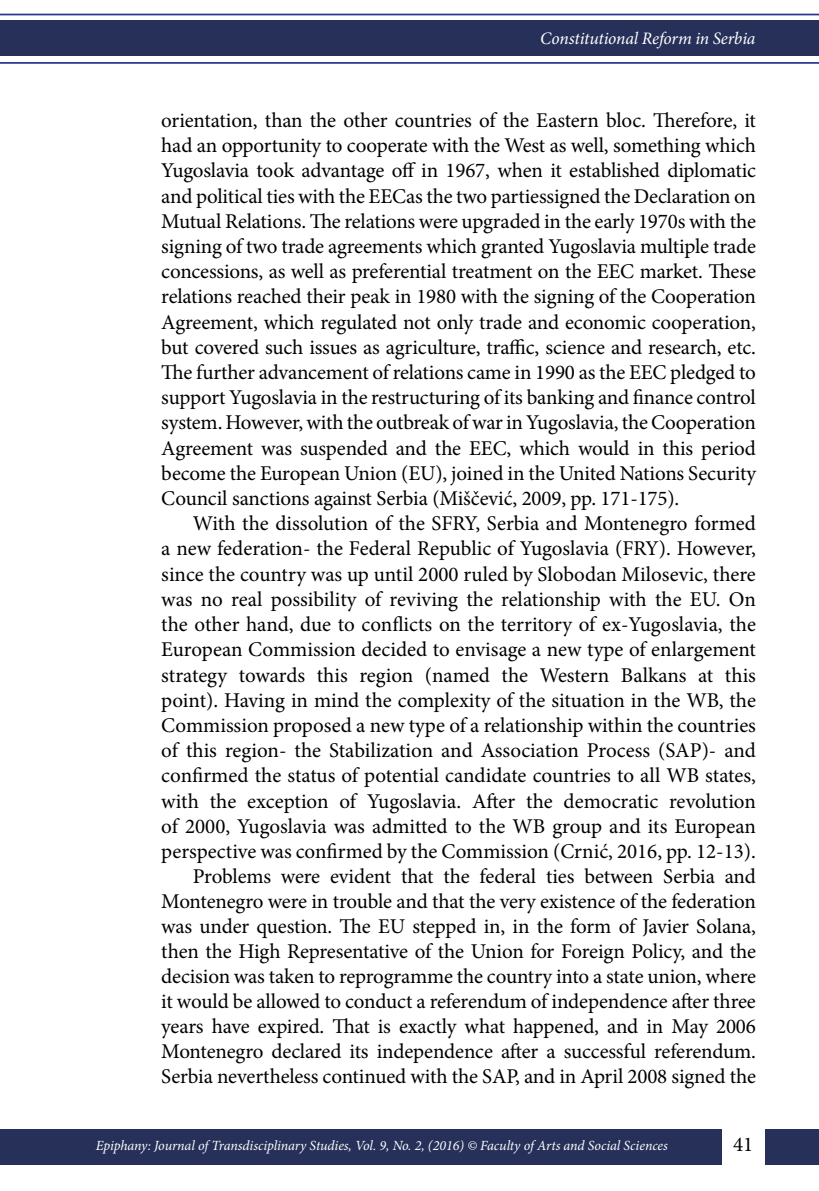
<style>
.page{position:relative;width:819px;height:1191px;background:#fff}
.page>*{position:absolute;margin:0;border:0;box-sizing:border-box;transform-origin:0 0}
.t1{font:21px/25.2px "Minion Pro";letter-spacing:-.005em;color:#000;text-align:justify}
.t2{font:italic 17.5px "Minion Pro";letter-spacing:-.01em;color:#fff}
.t3{font:italic 14px "Minion Pro";letter-spacing:-.01em;color:#fff}
</style>
<div class="page">
<div style="left:0;top:21px;width:819px;height:35px;background:#263059"></div>
<div style="left:0;top:1128px;width:721px;height:36px;background:#263059"></div>
<div style="left:764px;top:1129px;width:55px;height:35px;background:#263059"></div>
<hr style="left:0;top:14px;width:819px;height:1px;background:#2c3791">
<hr style="left:0;top:62px;width:819px;height:2px;background:#2c3791">
<p class="t2" style="left:540px;top:27px;width:217px">Constitutional Reform in Serbia</p>
<p class="t1" style="left:161px;top:108px;width:596px">orientation, than the other countries of the Eastern bloc. Therefore, it had an opportunity to cooperate with the West as well, something which Yugoslavia took advantage off in 1967, when it established diplomatic and political ties with the EECas the two partiessigned the Declaration on Mutual Relations. The relations were upgraded in the early 1970s with the signing of two trade agreements which granted Yugoslavia multiple trade concessions, as well as preferential treatment on the EEC market. These relations reached their peak in 1980 with the signing of the Cooperation Agreement, which regulated not only trade and economic cooperation, but covered such issues as agriculture, traffic, science and research, etc.<br>The further advancement of relations came in 1990 as the EEC pledged to support Yugoslavia in the restructuring of its banking and finance control system. However, with the outbreak of war in Yugoslavia, the Cooperation Agreement was suspended and the EEC, which would in this period become the European Union (EU), joined in the United Nations Security Council sanctions against Serbia (Miščević, 2009, pp. 171-175).</p>
<p class="t1" style="left:161px;top:511px;width:596px;text-align:right">With the dissolution of the SFRY, Serbia and Montenegro formed<br>a new federation- the Federal Republic of Yugoslavia (FRY). However, since the country was up until 2000 ruled by Slobodan Milosevic, there was no real possibility of reviving the relationship with the EU. On the other hand, due to conflicts on the territory of ex-Yugoslavia, the European Commission decided to envisage a new type of enlargement strategy towards this region (named the Western Balkans at this point). Having in mind the complexity of the situation in the WB, the Commission proposed a new type of a relationship within the countries of this region- the Stabilization and Association Process (SAP)- and confirmed the status of potential candidate countries to all WB states, with the exception of Yugoslavia. After the democratic revolution of 2000, Yugoslavia was admitted to the WB group and its European perspective was confirmed by the Commission (Crnić, 2016, pp. 12-13).<br>Problems were evident that the federal ties between Serbia and Montenegro were in trouble and that the very existence of the federation was under question. The EU stepped in, in the form of Javier Solana, then the High Representative of the Union for Foreign Policy, and the decision was taken to reprogramme the country into a state union, where it would be allowed to conduct a referendum of independence after three years have expired. That is exactly what happened, and in May 2006<br>Montenegro declared its independence after a successful referendum.<br>Serbia nevertheless continued with the SAP, and in April 2008 signed the</p>
<p class="t3" style="left:96px;top:1136px;width:573px">Epiphany: Journal of Transdisciplinary Studies, Vol. 9, No. 2, (2016) © Faculty of Arts and Social Sciences</p>
<p class="t1" style="left:733px;top:1131px;width:22px">41</p>
</div>
